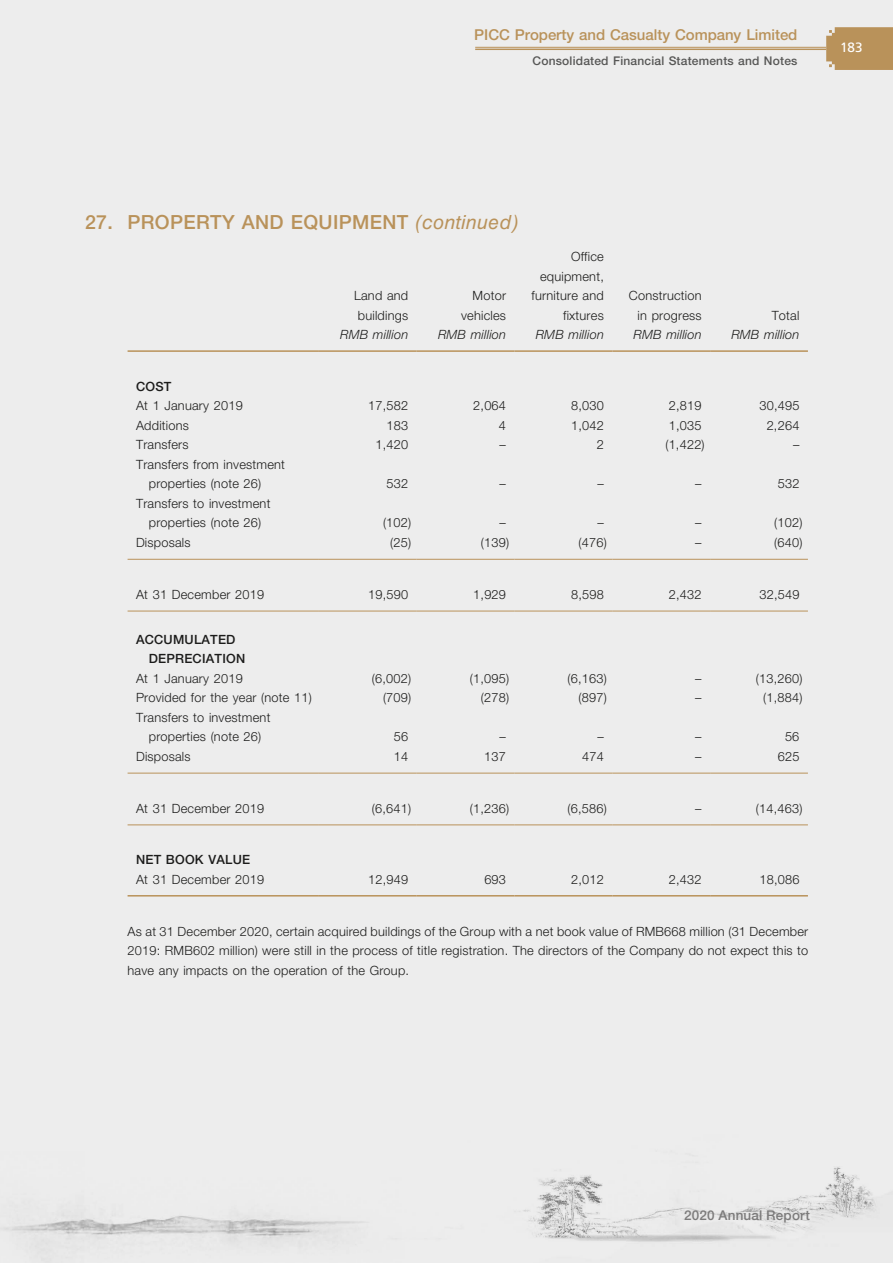
<style>
.page{position:relative;width:893px;height:1263px;background:#ededed}
.page>*{position:absolute;margin:0;border:0;box-sizing:border-box;transform-origin:0 0}
.t1{font:500 19.5px "Helvetica Neue LT Std";letter-spacing:.015em;color:#b9925a}
.t2{font:500 15px "Helvetica Neue LT Std";letter-spacing:-.005em;color:#b9925a}
.t3{font:500 13.5px "Helvetica Neue LT Std";letter-spacing:.01em;color:#7c7b7b}
.t4{font:13.5px "Frutiger LT Std";color:#fff}
.t5{font:300 12.75px/19.5px "Helvetica Neue LT Std";letter-spacing:.015em;color:#1c1c1b;text-align:center}
.t6{font:italic 300 12.75px "Helvetica Neue LT Std";letter-spacing:.015em;color:#1c1c1b}
.t7{font:500 12.75px/19.5px "Helvetica Neue LT Std";letter-spacing:.015em;color:#1c1c1b}
.t8{font:500 12px "Helvetica Neue LT Std";letter-spacing:.015em;color:#575756}
.s1{font-family:"Helvetica LT Std";font-weight:400;font-style:italic}
</style>
<div class="page">
<svg style="left:826px;top:27px;width:67px;height:43px;background:#bb9661"></svg>
<hr style="left:475px;top:47px;width:351px;height:1px;background:#b9925a">
<hr style="left:475px;top:49px;width:351px;height:1px;background:#b9925a">
<hr style="left:128px;top:350px;width:191px;height:2px;background:#b9925a">
<hr style="left:319px;top:350px;width:98px;height:2px;background:#b9925a">
<hr style="left:417px;top:350px;width:97px;height:2px;background:#b9925a">
<hr style="left:514px;top:350px;width:98px;height:2px;background:#b9925a">
<hr style="left:612px;top:350px;width:98px;height:2px;background:#b9925a">
<hr style="left:710px;top:350px;width:98px;height:2px;background:#b9925a">
<hr style="left:128px;top:559px;width:191px;height:1px;background:#b9925a">
<hr style="left:319px;top:559px;width:98px;height:1px;background:#b9925a">
<hr style="left:417px;top:559px;width:97px;height:1px;background:#b9925a">
<hr style="left:514px;top:559px;width:98px;height:1px;background:#b9925a">
<hr style="left:612px;top:559px;width:98px;height:1px;background:#b9925a">
<hr style="left:710px;top:559px;width:98px;height:1px;background:#b9925a">
<hr style="left:128px;top:611px;width:191px;height:1px;background:#b9925a">
<hr style="left:319px;top:611px;width:98px;height:1px;background:#b9925a">
<hr style="left:417px;top:611px;width:97px;height:1px;background:#b9925a">
<hr style="left:514px;top:611px;width:98px;height:1px;background:#b9925a">
<hr style="left:612px;top:611px;width:98px;height:1px;background:#b9925a">
<hr style="left:710px;top:611px;width:98px;height:1px;background:#b9925a">
<hr style="left:128px;top:773px;width:191px;height:1px;background:#b9925a">
<hr style="left:319px;top:773px;width:98px;height:1px;background:#b9925a">
<hr style="left:417px;top:773px;width:97px;height:1px;background:#b9925a">
<hr style="left:514px;top:773px;width:98px;height:1px;background:#b9925a">
<hr style="left:612px;top:773px;width:98px;height:1px;background:#b9925a">
<hr style="left:710px;top:773px;width:98px;height:1px;background:#b9925a">
<hr style="left:128px;top:824px;width:191px;height:1px;background:#b9925a">
<hr style="left:319px;top:824px;width:98px;height:1px;background:#b9925a">
<hr style="left:417px;top:824px;width:97px;height:1px;background:#b9925a">
<hr style="left:514px;top:824px;width:98px;height:1px;background:#b9925a">
<hr style="left:612px;top:824px;width:98px;height:1px;background:#b9925a">
<hr style="left:710px;top:824px;width:98px;height:1px;background:#b9925a">
<hr style="left:128px;top:895px;width:191px;height:1px;background:#b9925a">
<hr style="left:319px;top:895px;width:98px;height:1px;background:#b9925a">
<hr style="left:417px;top:895px;width:97px;height:1px;background:#b9925a">
<hr style="left:514px;top:895px;width:98px;height:1px;background:#b9925a">
<hr style="left:612px;top:895px;width:98px;height:1px;background:#b9925a">
<hr style="left:710px;top:895px;width:98px;height:1px;background:#b9925a">
<p class="t2" style="left:474px;top:25px;width:325px">PICC Property and Casualty Company Limited</p>
<p class="t8" style="left:533px;top:54px;width:266px">Consolidated Financial Statements and Notes</p>
<p class="t4" style="left:840px;top:40px;width:24px">183</p>
<h1 class="t1" style="left:85px;top:210px;width:435px">27. PROPERTY AND EQUIPMENT <span class="s1">(continued)</span></h1>
<p class="t5" style="left:354px;top:285px;width:56px">Land and buildings</p>
<p class="t5" style="left:461px;top:285px;width:46px;text-align:right">Motor vehicles</p>
<p class="t5" style="left:532px;top:246px;width:74px;text-align:right">Office equipment, furniture and fixtures</p>
<p class="t5" style="left:629px;top:285px;width:74px;text-align:right">Construction in progress</p>
<p class="t5" style="left:772px;top:305px;width:29px">Total</p>
<p class="t6" style="left:340px;top:327px;width:70px">RMB million</p>
<p class="t6" style="left:438px;top:327px;width:70px">RMB million</p>
<p class="t6" style="left:536px;top:327px;width:70px">RMB million</p>
<p class="t6" style="left:634px;top:327px;width:70px">RMB million</p>
<p class="t6" style="left:731px;top:327px;width:70px">RMB million</p>
<p class="t7" style="left:136px;top:376px;width:37px">COST</p>
<p class="t5" style="left:136px;top:396px;width:108px">At 1 January 2019</p>
<p class="t5" style="left:368px;top:396px;width:42px">17,582</p>
<p class="t5" style="left:473px;top:396px;width:34px">2,064</p>
<p class="t5" style="left:571px;top:396px;width:34px">8,030</p>
<p class="t5" style="left:669px;top:396px;width:34px">2,819</p>
<p class="t5" style="left:759px;top:396px;width:42px">30,495</p>
<p class="t5" style="left:136px;top:415px;width:54px">Additions</p>
<p class="t5" style="left:386px;top:415px;width:23px">183</p>
<p class="t5" style="left:499px;top:415px;width:9px">4</p>
<p class="t5" style="left:571px;top:415px;width:34px">1,042</p>
<p class="t5" style="left:669px;top:415px;width:34px">1,035</p>
<p class="t5" style="left:767px;top:415px;width:34px">2,264</p>
<p class="t5" style="left:136px;top:435px;width:54px">Transfers</p>
<p class="t5" style="left:375px;top:435px;width:34px">1,420</p>
<p class="t5" style="left:500px;top:435px;width:8px">–</p>
<p class="t5" style="left:597px;top:435px;width:9px">2</p>
<p class="t5" style="left:665px;top:435px;width:41px">(1,422)</p>
<p class="t5" style="left:793px;top:435px;width:8px">–</p>
<p class="t5" style="left:149px;top:454px;width:138px;text-align:left;text-indent:-13px">Transfers from investment properties (note 26)</p>
<p class="t5" style="left:386px;top:474px;width:23px">532</p>
<p class="t5" style="left:500px;top:474px;width:8px">–</p>
<p class="t5" style="left:597px;top:474px;width:8px">–</p>
<p class="t5" style="left:695px;top:474px;width:8px">–</p>
<p class="t5" style="left:778px;top:474px;width:23px">532</p>
<p class="t5" style="left:136px;top:493px;width:136px">Transfers to investment properties (note 26)</p>
<p class="t5" style="left:383px;top:513px;width:30px">(102)</p>
<p class="t5" style="left:500px;top:513px;width:8px">–</p>
<p class="t5" style="left:597px;top:513px;width:8px">–</p>
<p class="t5" style="left:695px;top:513px;width:8px">–</p>
<p class="t5" style="left:774px;top:513px;width:30px">(102)</p>
<p class="t5" style="left:136px;top:532px;width:56px">Disposals</p>
<p class="t5" style="left:390px;top:532px;width:22px">(25)</p>
<p class="t5" style="left:481px;top:532px;width:30px">(139)</p>
<p class="t5" style="left:579px;top:532px;width:30px">(476)</p>
<p class="t5" style="left:695px;top:532px;width:8px">–</p>
<p class="t5" style="left:774px;top:532px;width:30px">(640)</p>
<p class="t5" style="left:136px;top:584px;width:130px">At 31 December 2019</p>
<p class="t5" style="left:368px;top:584px;width:42px">19,590</p>
<p class="t5" style="left:473px;top:584px;width:34px">1,929</p>
<p class="t5" style="left:571px;top:584px;width:34px">8,598</p>
<p class="t5" style="left:669px;top:584px;width:34px">2,432</p>
<p class="t5" style="left:759px;top:584px;width:42px">32,549</p>
<p class="t7" style="left:149px;top:629px;width:98px;text-indent:-13px">ACCUMULATED<br>DEPRECIATION</p>
<p class="t5" style="left:136px;top:668px;width:108px">At 1 January 2019</p>
<p class="t5" style="left:372px;top:668px;width:41px">(6,002)</p>
<p class="t5" style="left:470px;top:668px;width:41px">(1,095)</p>
<p class="t5" style="left:568px;top:668px;width:41px">(6,163)</p>
<p class="t5" style="left:695px;top:668px;width:8px">–</p>
<p class="t5" style="left:756px;top:668px;width:48px">(13,260)</p>
<p class="t5" style="left:136px;top:688px;width:177px">Provided for the year (note 11)</p>
<p class="t5" style="left:383px;top:688px;width:30px">(709)</p>
<p class="t5" style="left:481px;top:688px;width:30px">(278)</p>
<p class="t5" style="left:579px;top:688px;width:30px">(897)</p>
<p class="t5" style="left:695px;top:688px;width:8px">–</p>
<p class="t5" style="left:763px;top:688px;width:41px">(1,884)</p>
<p class="t5" style="left:136px;top:707px;width:136px">Transfers to investment properties (note 26)</p>
<p class="t5" style="left:394px;top:727px;width:16px">56</p>
<p class="t5" style="left:500px;top:727px;width:8px">–</p>
<p class="t5" style="left:597px;top:727px;width:8px">–</p>
<p class="t5" style="left:695px;top:727px;width:8px">–</p>
<p class="t5" style="left:785px;top:727px;width:16px">56</p>
<p class="t5" style="left:136px;top:746px;width:56px">Disposals</p>
<p class="t5" style="left:394px;top:746px;width:16px">14</p>
<p class="t5" style="left:484px;top:746px;width:23px">137</p>
<p class="t5" style="left:582px;top:746px;width:23px">474</p>
<p class="t5" style="left:695px;top:746px;width:8px">–</p>
<p class="t5" style="left:778px;top:746px;width:23px">625</p>
<p class="t5" style="left:136px;top:798px;width:130px">At 31 December 2019</p>
<p class="t5" style="left:372px;top:798px;width:41px">(6,641)</p>
<p class="t5" style="left:470px;top:798px;width:41px">(1,236)</p>
<p class="t5" style="left:568px;top:798px;width:41px">(6,586)</p>
<p class="t5" style="left:695px;top:798px;width:8px">–</p>
<p class="t5" style="left:756px;top:798px;width:48px">(14,463)</p>
<p class="t7" style="left:136px;top:850px;width:116px">NET BOOK VALUE</p>
<p class="t5" style="left:136px;top:869px;width:130px">At 31 December 2019</p>
<p class="t5" style="left:368px;top:869px;width:42px">12,949</p>
<p class="t5" style="left:484px;top:869px;width:23px">693</p>
<p class="t5" style="left:571px;top:869px;width:34px">2,012</p>
<p class="t5" style="left:669px;top:869px;width:34px">2,432</p>
<p class="t5" style="left:759px;top:869px;width:42px">18,086</p>
<p class="t5" style="left:128px;top:921px;width:682px;text-align:justify">As at 31 December 2020, certain acquired buildings of the Group with a net book value of RMB668 million (31 December 2019: RMB602 million) were still in the process of title registration. The directors of the Company do not expect this to have any impacts on the operation of the Group.</p>
<p class="t3" style="left:684px;top:1207px;width:127px">2020 Annual Report</p>
</div>
